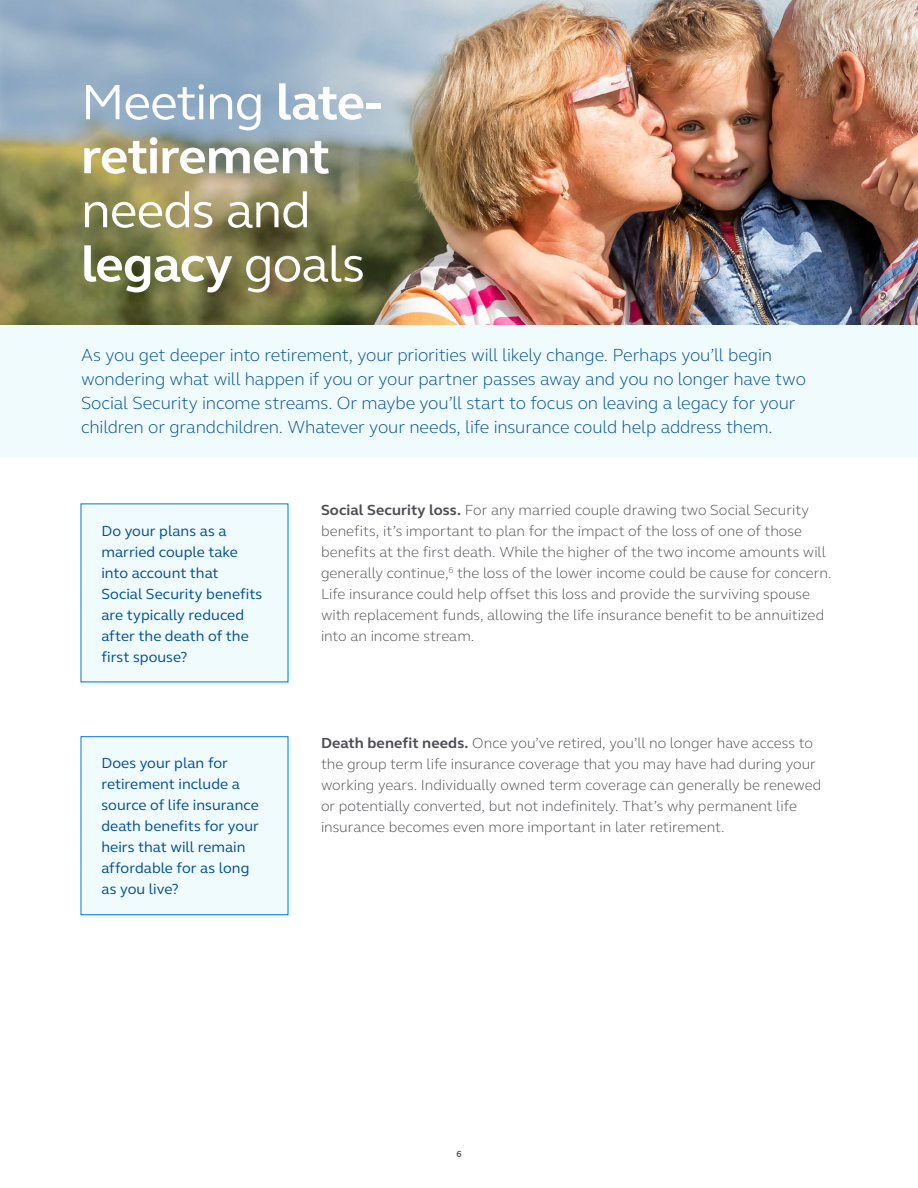
<style>
.page{position:relative;width:918px;height:1188px;background:#fff}
.page>*{position:absolute;margin:0;border:0;box-sizing:border-box;transform-origin:0 0}
.t1{font:700 51px/54px "FS Elliot Pro";letter-spacing:-.02em;color:#fff}
.t2{font:51px/54px "FS Elliot Pro";letter-spacing:-.02em;color:#fff}
.t3{font:300 18px/24px "FS Elliot Pro";letter-spacing:-.01em;color:#004c97}
.t4{font:300 15px/21px "FS Elliot Pro";color:#4d4e53}
.t5{font:15px/21px "FS Elliot Pro";letter-spacing:.005em;color:#004c97}
.t6{font:700 9px "FS Elliot Pro";color:#4d4e53}
.s1{font-weight:400}
.s2{font-weight:700}
</style>
<div class="page">
<img style="left:0;top:0;width:918px;height:325px">
<svg style="left:0;top:0;width:552px;height:158px;background:#a3acaf"></svg>
<div style="left:84px;top:507px;width:207px;height:178px;background:#f0fbfe"></div>
<div style="left:84px;top:740px;width:207px;height:178px;background:#f0fbfe"></div>
<div style="left:0;top:325px;width:918px;height:131px;background:#f0fbfe"></div>
<h1 class="t1" style="left:81px;top:74px;width:303px"><span class="s1">Meeting</span> late&shy;retirement</h1>
<h1 class="t2" style="left:81px;top:182px;width:285px">needs and <span class="s2">legacy</span> goals</h1>
<p class="t3" style="left:81px;top:343px;width:726px">As you get deeper into retirement, your priorities will likely change. Perhaps you’ll begin wondering what will happen if you or your partner passes away and you no longer have two Social Security income streams. Or maybe you’ll start to focus on leaving a legacy for your children or grandchildren. Whatever your needs, life insurance could help address them.</p>
<p class="t5" style="left:101px;top:520px;width:162px">Do your plans as a married couple take into account that<br>Social Security benefits are typically reduced after the death of the first spouse?</p>
<p class="t5" style="left:101px;top:752px;width:159px">Does your plan for retirement include a source of life insurance death benefits for your heirs that will remain affordable for as long as you live?</p>
<p class="t4" style="left:321px;top:499px;width:512px"><span class="s2">Social Security loss.</span> For any married couple drawing two Social Security benefits, it’s important to plan for the impact of the loss of one of those benefits at the first death. While the higher of the two income amounts will generally continue,<sup>6</sup> the loss of the lower income could be cause for concern.<br>Life insurance could help offset this loss and provide the surviving spouse with replacement funds, allowing the life insurance benefit to be annuitized into an income stream.</p>
<p class="t4" style="left:321px;top:732px;width:502px"><span class="s2">Death benefit needs.</span> Once you’ve retired, you’ll no longer have access to the group term life insurance coverage that you may have had during your working years. Individually owned term coverage can generally be renewed or potentially converted, but not indefinitely. That’s why permanent life insurance becomes even more important in later retirement.</p>
<p class="t6" style="left:456px;top:1148px;width:7px">6</p>
</div>
